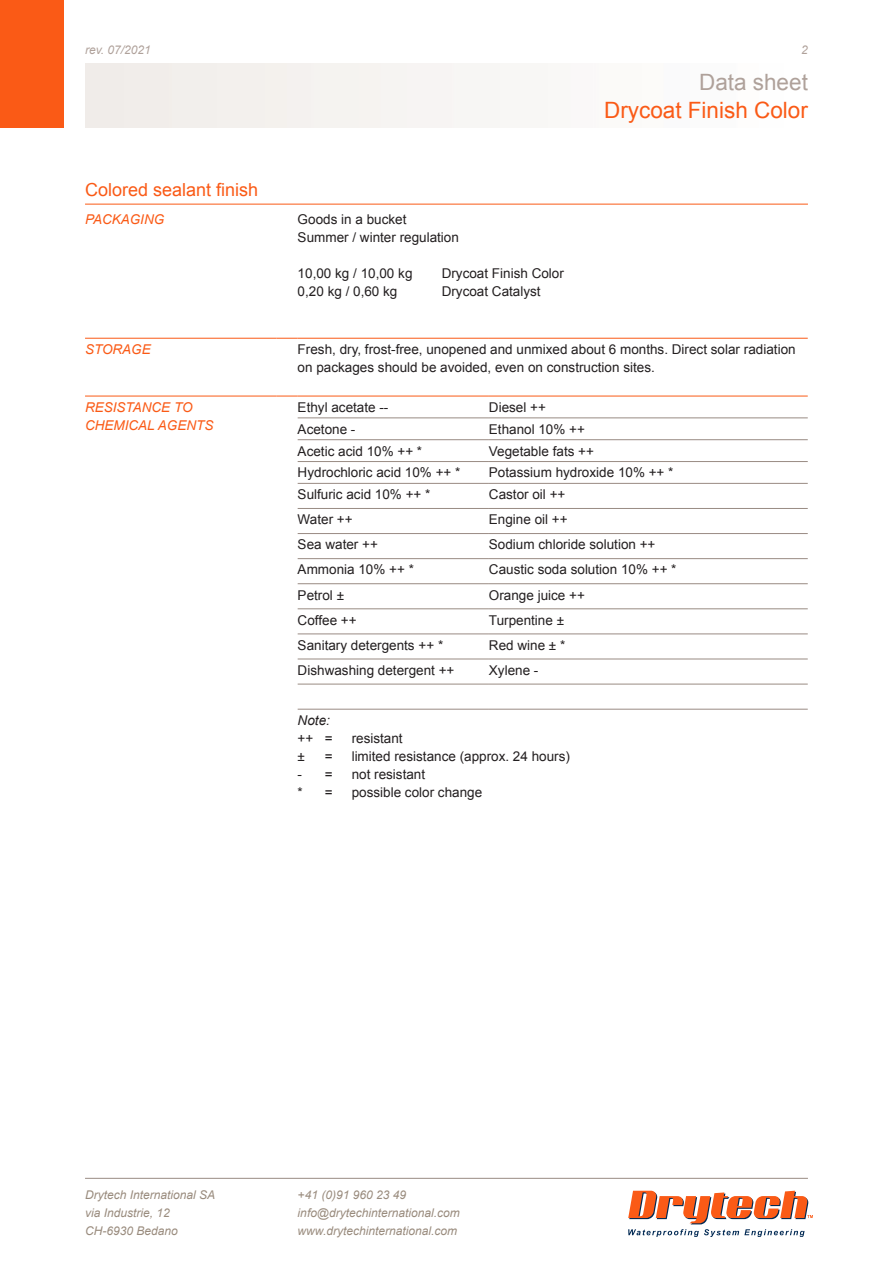
<style>
.page{position:relative;width:893px;height:1263px;background:#fff}
.page>*{position:absolute;margin:0;border:0;box-sizing:border-box;transform-origin:0 0}
.t1{font:22.5px "Arial";color:#fa5a16}
.t2{font:22.5px "Arial";color:#afa19a}
.t3{font:18px "Arial";color:#fa5a16}
.t4{font:13.5px/18px "Arial";color:#231f20}
.t5{font:italic 13.5px "Arial";color:#fa5a16}
.t6{font:italic 13.5px "Arial";color:#231f20}
.t7{font:italic 12px/18px "Arial";color:#998b7d}
.t8{font:italic 12px "Arial";color:#afa19a}
</style>
<div class="page">
<div style="left:0;top:0;width:64px;height:128px;background:#fa5a16"></div>
<svg style="left:628px;top:1191px;width:185px;height:46px"></svg>
<hr style="left:85px;top:1178px;width:723px;height:1px;background:#998b83">
<hr style="left:85px;top:204px;width:723px;height:1px;background:#fa5a16">
<hr style="left:85px;top:338px;width:191px;height:1px;background:#fa5a16">
<svg style="left:276px;top:338px;width:22px;height:1px"></svg>
<hr style="left:298px;top:338px;width:191px;height:1px;background:#fa5a16">
<hr style="left:489px;top:338px;width:319px;height:1px;background:#fa5a16">
<hr style="left:85px;top:396px;width:191px;height:1px;background:#fa5a16">
<svg style="left:276px;top:396px;width:22px;height:1px"></svg>
<hr style="left:298px;top:396px;width:191px;height:1px;background:#fa5a16">
<hr style="left:489px;top:396px;width:319px;height:1px;background:#fa5a16">
<hr style="left:298px;top:418px;width:191px;height:1px;background:#998b83">
<hr style="left:489px;top:418px;width:319px;height:1px;background:#998b83">
<hr style="left:298px;top:439px;width:191px;height:1px;background:#998b83">
<hr style="left:489px;top:439px;width:319px;height:1px;background:#998b83">
<hr style="left:298px;top:461px;width:191px;height:1px;background:#998b83">
<hr style="left:489px;top:461px;width:319px;height:1px;background:#998b83">
<hr style="left:298px;top:483px;width:191px;height:1px;background:#998b83">
<hr style="left:489px;top:483px;width:319px;height:1px;background:#998b83">
<hr style="left:298px;top:508px;width:191px;height:1px;background:#998b83">
<hr style="left:489px;top:508px;width:319px;height:1px;background:#998b83">
<hr style="left:298px;top:533px;width:191px;height:1px;background:#998b83">
<hr style="left:489px;top:533px;width:319px;height:1px;background:#998b83">
<hr style="left:298px;top:558px;width:191px;height:1px;background:#998b83">
<hr style="left:489px;top:558px;width:319px;height:1px;background:#998b83">
<hr style="left:298px;top:583px;width:191px;height:1px;background:#998b83">
<hr style="left:489px;top:583px;width:319px;height:1px;background:#998b83">
<hr style="left:298px;top:608px;width:191px;height:1px;background:#998b83">
<hr style="left:489px;top:608px;width:319px;height:1px;background:#998b83">
<hr style="left:298px;top:634px;width:191px;height:1px;background:#998b83">
<hr style="left:489px;top:634px;width:319px;height:1px;background:#998b83">
<hr style="left:298px;top:659px;width:191px;height:1px;background:#998b83">
<hr style="left:489px;top:659px;width:319px;height:1px;background:#998b83">
<hr style="left:298px;top:684px;width:191px;height:1px;background:#998b83">
<hr style="left:489px;top:684px;width:319px;height:1px;background:#998b83">
<hr style="left:298px;top:709px;width:191px;height:1px;background:#998b83">
<hr style="left:489px;top:709px;width:319px;height:1px;background:#998b83">
<p class="t8" style="left:85px;top:42px;width:67px">rev. 07/2021</p>
<p class="t8" style="left:801px;top:42px;width:8px">2</p>
<h1 class="t2" style="left:699px;top:67px;width:110px">Data sheet</h1>
<h2 class="t3" style="left:85px;top:177px;width:175px">Colored sealant finish</h2>
<p class="t5" style="left:85px;top:211px;width:81px">PACKAGING</p>
<p class="t4" style="left:298px;top:211px;width:110px">Goods in a bucket</p>
<p class="t4" style="left:298px;top:229px;width:163px">Summer / winter regulation</p>
<p class="t4" style="left:298px;top:265px;width:116px">10,00 kg / 10,00 kg</p>
<p class="t4" style="left:442px;top:265px;width:124px">Drycoat Finish Color</p>
<p class="t4" style="left:298px;top:283px;width:101px">0,20 kg / 0,60 kg</p>
<p class="t4" style="left:442px;top:283px;width:101px">Drycoat Catalyst</p>
<h1 class="t1" style="left:604px;top:95px;width:205px">Drycoat Finish Color</h1>
<p class="t5" style="left:85px;top:341px;width:67px">STORAGE</p>
<p class="t4" style="left:298px;top:340px;width:499px">Fresh, dry, frost-free, unopened and unmixed about 6 months. Direct solar radiation on packages should be avoided, even on construction sites.</p>
<p class="t5" style="left:85px;top:398px;width:109px">RESISTANCE TO</p>
<p class="t5" style="left:85px;top:416px;width:130px">CHEMICAL AGENTS</p>
<p class="t4" style="left:298px;top:398px;width:92px">Ethyl acetate --</p>
<p class="t4" style="left:489px;top:398px;width:59px">Diesel ++</p>
<p class="t4" style="left:298px;top:420px;width:59px">Acetone -</p>
<p class="t4" style="left:489px;top:420px;width:98px">Ethanol 10% ++</p>
<p class="t4" style="left:298px;top:442px;width:126px">Acetic acid 10% ++ *</p>
<p class="t4" style="left:489px;top:442px;width:107px">Vegetable fats ++</p>
<p class="t4" style="left:298px;top:464px;width:164px">Hydrochloric acid 10% ++ *</p>
<p class="t4" style="left:489px;top:464px;width:186px">Potassium hydroxide 10% ++ *</p>
<p class="t4" style="left:298px;top:486px;width:134px">Sulfuric acid 10% ++ *</p>
<p class="t4" style="left:489px;top:486px;width:78px">Castor oil ++</p>
<p class="t4" style="left:298px;top:511px;width:57px">Water ++</p>
<p class="t4" style="left:489px;top:511px;width:80px">Engine oil ++</p>
<p class="t4" style="left:298px;top:536px;width:82px">Sea water ++</p>
<p class="t4" style="left:489px;top:536px;width:168px">Sodium chloride solution ++</p>
<p class="t4" style="left:298px;top:561px;width:118px">Ammonia 10% ++ *</p>
<p class="t4" style="left:489px;top:561px;width:189px">Caustic soda solution 10% ++ *</p>
<p class="t4" style="left:298px;top:586px;width:48px">Petrol ±</p>
<p class="t4" style="left:489px;top:586px;width:98px">Orange juice ++</p>
<p class="t4" style="left:298px;top:611px;width:61px">Coffee ++</p>
<p class="t4" style="left:489px;top:611px;width:77px">Turpentine ±</p>
<p class="t4" style="left:298px;top:636px;width:147px">Sanitary detergents ++ *</p>
<p class="t4" style="left:489px;top:636px;width:78px">Red wine ± *</p>
<p class="t4" style="left:298px;top:661px;width:158px">Dishwashing detergent ++</p>
<p class="t4" style="left:489px;top:661px;width:51px">Xylene -</p>
<p class="t6" style="left:298px;top:711px;width:34px">Note:</p>
<p class="t4" style="left:298px;top:729px;width:36px">++ =</p>
<p class="t4" style="left:352px;top:729px;width:53px">resistant</p>
<p class="t4" style="left:298px;top:747px;width:9px">±</p>
<p class="t4" style="left:325px;top:747px;width:9px">=</p>
<p class="t4" style="left:352px;top:747px;width:220px">limited resistance (approx. 24 hours)</p>
<p class="t4" style="left:298px;top:765px;width:36px">- =</p>
<p class="t4" style="left:352px;top:765px;width:75px">not resistant</p>
<p class="t4" style="left:298px;top:783px;width:36px">* =</p>
<p class="t4" style="left:352px;top:783px;width:132px">possible color change</p>
<p class="t7" style="left:85px;top:1186px;width:132px">Drytech International SA via Industrie, 12<br>CH-6930 Bedano</p>
<p class="t7" style="left:298px;top:1186px;width:164px">+41 (0)91 960 23 49 info@drytechinternational.com www.drytechinternational.com</p>
</div>
